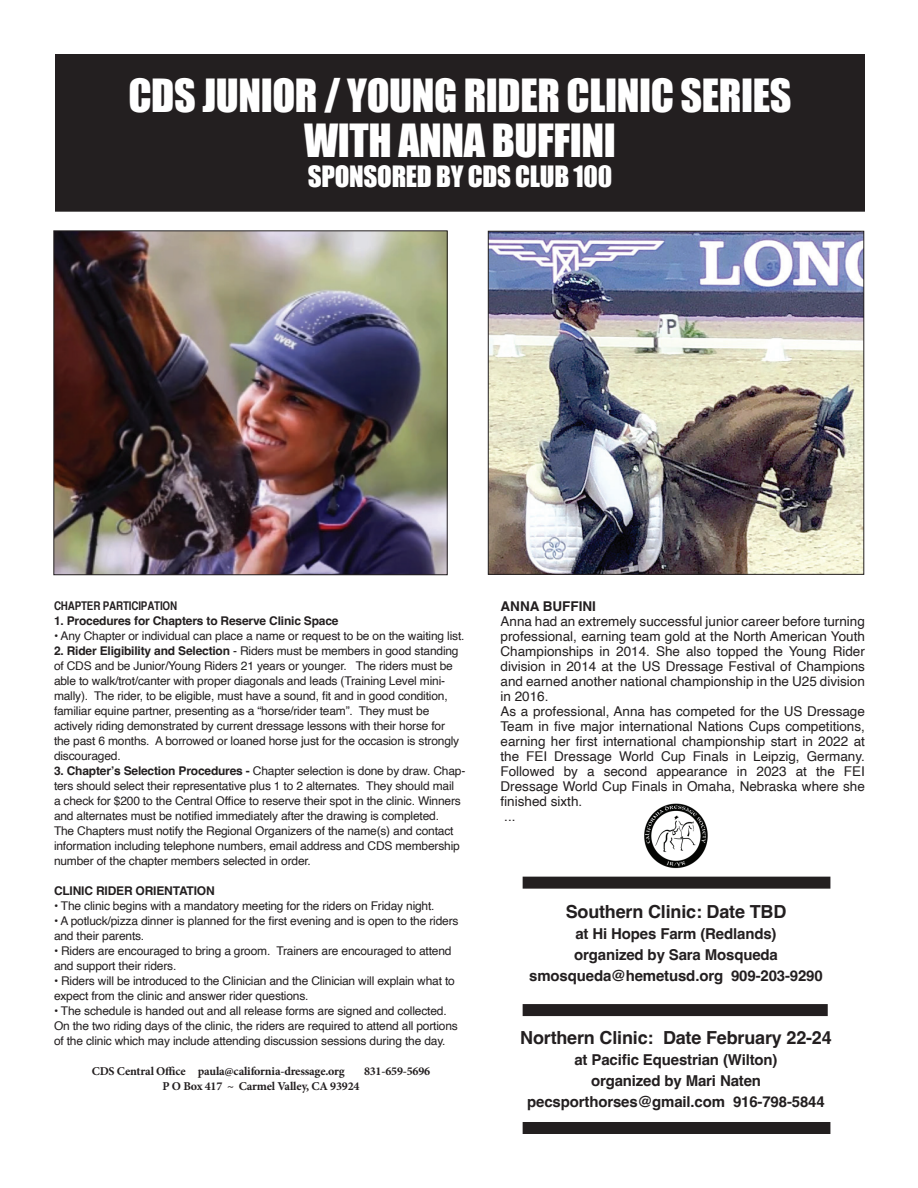
<style>
.page{position:relative;width:918px;height:1188px;background:#fff}
.page>*{position:absolute;margin:0;border:0;box-sizing:border-box;transform-origin:0 0}
.t1{font:42px/45px "Impact";letter-spacing:-.01em;color:#fff;text-align:center}
.t2{font:27px "Impact";letter-spacing:-.01em;color:#fff}
.t3{font:700 18px "Helvetica";letter-spacing:-.01em;color:#231f20}
.t4{font:700 15px/21px "Helvetica";letter-spacing:-.01em;color:#231f20;text-align:center}
.t5{font:13.5px/15px "Helvetica";color:#231f20}
.t6{font:700 13.5px "Helvetica";color:#231f20}
.t7{font:12px/15px "Helvetica";letter-spacing:-.015em;color:#231f20}
.t8{font:700 12px "Minion Pro";letter-spacing:-.015em;color:#231f20}
.t9{font:700 12px "Helvetica";letter-spacing:-.015em;color:#231f20}
.t10{font:700 condensed 12px "Helvetica";letter-spacing:-.015em;color:#231f20}
.s1{font-weight:700}
</style>
<div class="page">
<div style="left:56px;top:55px;width:808px;height:156px;background:#231f20"></div>
<div style="left:55px;top:54px;width:810px;height:158px;border:2px solid #231f20"></div>
<img style="left:644px;top:803px;width:64px;height:66px">
<div style="left:523px;top:877px;width:307px;height:12px;background:#231f20"></div>
<div style="left:523px;top:1004px;width:305px;height:12px;background:#231f20"></div>
<div style="left:523px;top:1122px;width:307px;height:12px;background:#231f20"></div>
<img style="left:488px;top:231px;width:376px;height:344px">
<img style="left:53px;top:230px;width:395px;height:345px">
<h1 class="t1" style="left:128px;top:72px;width:665px">CDS JUNIOR / YOUNG RIDER CLINIC SERIES<br>WITH ANNA BUFFINI</h1>
<h2 class="t2" style="left:308px;top:156px;width:306px">SPONSORED BY CDS CLUB 100</h2>
<p class="t10" style="left:54px;top:598px;width:125px">CHAPTER PARTICIPATION</p>
<p class="t9" style="left:54px;top:613px;width:286px">1. Procedures for Chapters to Reserve Clinic Space</p>
<p class="t7" style="left:54px;top:628px;width:412px">• Any Chapter or individual can place a name or request to be on the waiting list.</p>
<p class="t7" style="left:54px;top:643px;width:407px"><span class="s1">2. Rider Eligibility and Selection</span> - Riders must be members in good standing of CDS and be Junior/Young Riders 21 years or younger. The riders must be able to walk/trot/canter with proper diagonals and leads (Training Level mini&shy;mally). The rider, to be eligible, must have a sound, fit and in good condition, familiar equine partner, presenting as a “horse/rider team”. They must be actively riding demonstrated by current dressage lessons with their horse for the past 6 months. A borrowed or loaned horse just for the occasion is strongly discouraged.</p>
<p class="t7" style="left:54px;top:763px;width:413px"><span class="s1">3. Chapter’s Selection Procedures -</span> Chapter selection is done by draw. Chap&shy;ters should select their representative plus 1 to 2 alternates. They should mail<br>a check for $200 to the Central Office to reserve their spot in the clinic. Winners and alternates must be notified immediately after the drawing is completed.<br>The Chapters must notify the Regional Organizers of the name(s) and contact information including telephone numbers, email address and CDS membership number of the chapter members selected in order.</p>
<p class="t9" style="left:54px;top:883px;width:162px">CLINIC RIDER ORIENTATION</p>
<p class="t7" style="left:54px;top:898px;width:382px">• The clinic begins with a mandatory meeting for the riders on Friday night.</p>
<p class="t7" style="left:54px;top:913px;width:406px">• A potluck/pizza dinner is planned for the first evening and is open to the riders and their parents.</p>
<p class="t7" style="left:54px;top:943px;width:399px">• Riders are encouraged to bring a groom. Trainers are encouraged to attend and support their riders.</p>
<p class="t7" style="left:54px;top:973px;width:402px">• Riders will be introduced to the Clinician and the Clinician will explain what to expect from the clinic and answer rider questions.</p>
<p class="t7" style="left:54px;top:1003px;width:405px">• The schedule is handed out and all release forms are signed and collected.<br>On the two riding days of the clinic, the riders are required to attend all portions of the clinic which may include attending discussion sessions during the day.</p>
<p class="t8" style="left:92px;top:1062px;width:255px">CDS Central Office paula@california-dressage.org</p>
<p class="t8" style="left:364px;top:1062px;width:68px">831-659-5696</p>
<p class="t8" style="left:163px;top:1077px;width:198px">P O Box 417 ~ Carmel Valley, CA 93924</p>
<p class="t6" style="left:501px;top:598px;width:97px">ANNA BUFFINI</p>
<p class="t5" style="left:501px;top:614px;width:366px">Anna had an extremely successful junior career before turning professional, earning team gold at the North American Youth Championships in 2014. She also topped the Young Rider division in 2014 at the US Dressage Festival of Champions and earned another national championship in the U25 division in 2016.<br>As a professional, Anna has competed for the US Dressage Team in five major international Nations Cups competitions, earning her first international championship start in 2022 at the FEI Dressage World Cup Finals in Leipzig, Germany.<br>Followed by a second appearance in 2023 at the FEI Dressage World Cup Finals in Omaha, Nebraska where she finished sixth.<br>...</p>
<h3 class="t3" style="left:566px;top:901px;width:222px">Southern Clinic: Date TBD</h3>
<p class="t4" style="left:529px;top:925px;width:295px">at Hi Hopes Farm (Redlands)<br>organized by Sara Mosqueda smosqueda@hemetusd.org 909-203-9290</p>
<h3 class="t3" style="left:520px;top:1027px;width:313px">Northern Clinic: Date February 22-24</h3>
<p class="t4" style="left:527px;top:1051px;width:299px">at Pacific Equestrian (Wilton)<br>organized by Mari Naten pecsporthorses@gmail.com 916-798-5844</p>
</div>
